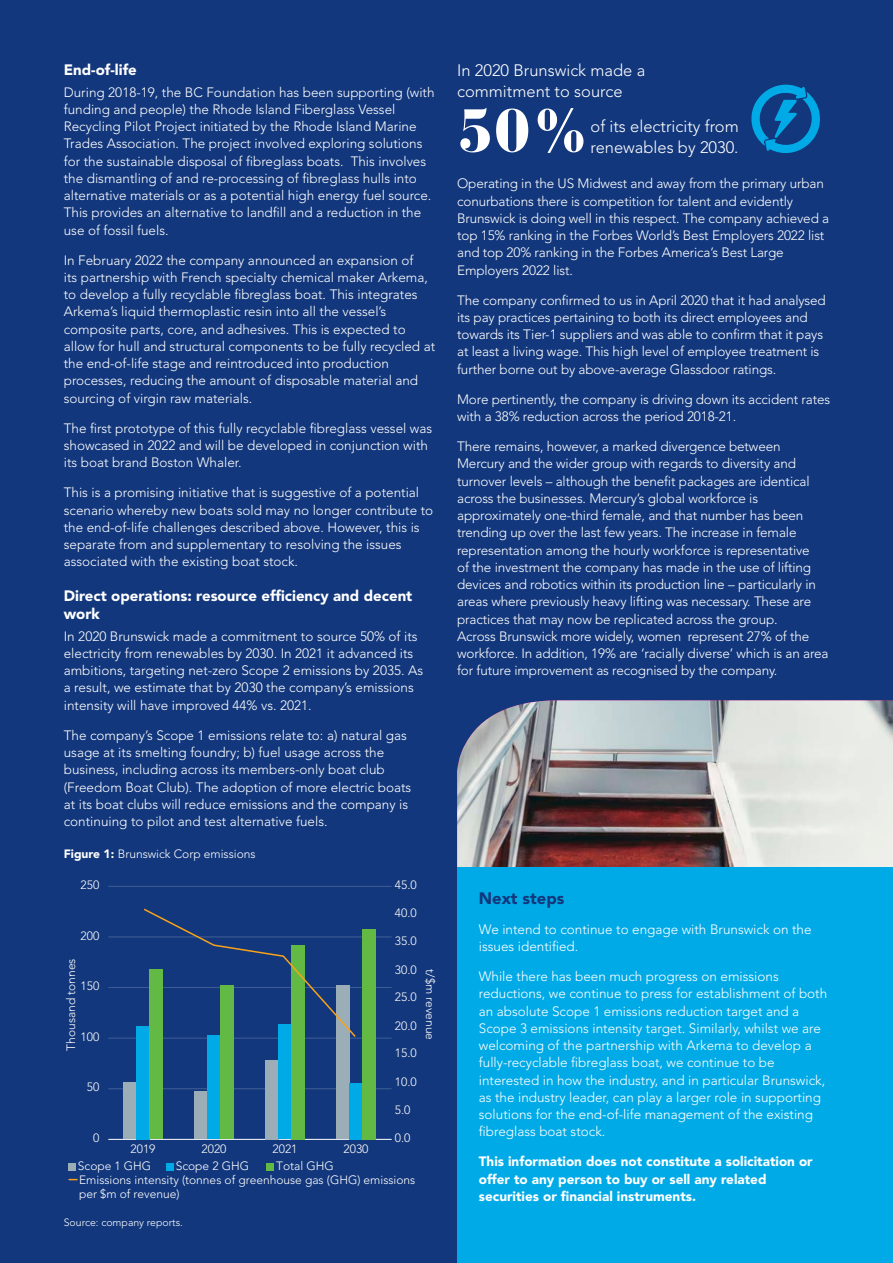
<style>
.page{position:relative;width:893px;height:1263px;background:#12377c}
.page>*{position:absolute;margin:0;border:0;box-sizing:border-box;transform-origin:0 0}
.t1{font:900 60px "Bauer Bodoni Std";color:#fff}
.t2{font:300 16.5px/21px "Avenir LT Std";color:#fff}
.t3{font:900 16.5px "Avenir LT Std";color:#12377c}
.t4{font:900 15px/18px "Avenir LT Std";color:#fff}
.t5{font:300 13.5px/17.2px "Avenir LT Std";color:#fff}
.t6{font:900 13.5px/17.2px "Avenir LT Std";color:#fff}
.t7{font:300 12px/14px "Avenir LT Std";color:#fff}
.t8{font:300 10.5px "Avenir LT Std";color:#fff}
.s1{font-weight:900}
</style>
<div class="page">
<hr style="left:108px;top:886px;width:284px;height:1px;background:#fff">
<hr style="left:108px;top:936px;width:284px;height:1px;background:#fff">
<hr style="left:108px;top:987px;width:284px;height:1px;background:#fff">
<hr style="left:108px;top:1038px;width:284px;height:1px;background:#fff">
<hr style="left:108px;top:1088px;width:284px;height:1px;background:#fff">
<hr style="left:108px;top:1139px;width:284px;height:1px;background:#fff">
<div style="left:68px;top:1163px;width:7px;height:8px;background:#9badb6"></div>
<div style="left:166px;top:1163px;width:7px;height:8px;background:#00aae7"></div>
<div style="left:123px;top:1082px;width:13px;height:57px;background:#9badb6"></div>
<div style="left:136px;top:1026px;width:14px;height:113px;background:#00aae7"></div>
<div style="left:150px;top:970px;width:13px;height:169px;background:#62ba45"></div>
<div style="left:194px;top:1091px;width:13px;height:48px;background:#9badb6"></div>
<div style="left:207px;top:1035px;width:14px;height:104px;background:#00aae7"></div>
<div style="left:221px;top:985px;width:13px;height:154px;background:#62ba45"></div>
<div style="left:265px;top:1060px;width:13px;height:79px;background:#9badb6"></div>
<div style="left:278px;top:1024px;width:14px;height:115px;background:#00aae7"></div>
<div style="left:292px;top:945px;width:13px;height:194px;background:#62ba45"></div>
<div style="left:336px;top:985px;width:13px;height:154px;background:#9badb6"></div>
<div style="left:349px;top:1083px;width:14px;height:56px;background:#00aae7"></div>
<div style="left:363px;top:929px;width:13px;height:210px;background:#62ba45"></div>
<svg style="left:142px;top:908px;width:215px;height:130px"></svg>
<div style="left:266px;top:1163px;width:8px;height:8px;background:#62ba45"></div>
<img style="left:457px;top:700px;width:436px;height:167px">
<div style="left:457px;top:867px;width:436px;height:396px;background:#00aae7"></div>
<svg style="left:751px;top:84px;width:69px;height:69px"></svg>
<p class="t4" style="left:64px;top:61px;width:75px">End-of-life</p>
<p class="t5" style="left:64px;top:83px;width:372px">During 2018-19, the BC Foundation has been supporting (with funding and people) the Rhode Island Fiberglass Vessel Recycling Pilot Project initiated by the Rhode Island Marine Trades Association. The project involved exploring solutions for the sustainable disposal of fibreglass boats. This involves the dismantling of and re-processing of fibreglass hulls into alternative materials or as a potential high energy fuel source.<br>This provides an alternative to landfill and a reduction in the use of fossil fuels.</p>
<p class="t5" style="left:64px;top:251px;width:373px">In February 2022 the company announced an expansion of<br>its partnership with French specialty chemical maker Arkema, to develop a fully recyclable fibreglass boat. This integrates Arkema’s liquid thermoplastic resin into all the vessel’s composite parts, core, and adhesives. This is expected to allow for hull and structural components to be fully recycled at the end-of-life stage and reintroduced into production processes, reducing the amount of disposable material and sourcing of virgin raw materials.</p>
<p class="t5" style="left:64px;top:419px;width:370px">The first prototype of this fully recyclable fibreglass vessel was showcased in 2022 and will be developed in conjunction with its boat brand Boston Whaler.</p>
<p class="t5" style="left:64px;top:484px;width:371px">This is a promising initiative that is suggestive of a potential scenario whereby new boats sold may no longer contribute to the end-of-life challenges described above. However, this is separate from and supplementary to resolving the issues associated with the existing boat stock.</p>
<p class="t4" style="left:64px;top:587px;width:350px">Direct operations: resource efficiency and decent work</p>
<p class="t5" style="left:64px;top:627px;width:361px">In 2020 Brunswick made a commitment to source 50% of its electricity from renewables by 2030. In 2021 it advanced its ambitions, targeting net-zero Scope 2 emissions by 2035. As a result, we estimate that by 2030 the company’s emissions intensity will have improved 44% vs. 2021.</p>
<p class="t5" style="left:64px;top:726px;width:349px">The company’s Scope 1 emissions relate to: a) natural gas usage at its smelting foundry; b) fuel usage across the business, including across its members-only boat club (Freedom Boat Club). The adoption of more electric boats at its boat clubs will reduce emissions and the company is continuing to pilot and test alternative fuels.</p>
<p class="t7" style="left:64px;top:847px;width:193px"><span class="s1">Figure 1:</span> Brunswick Corp emissions</p>
<p class="t7" style="left:81px;top:878px;width:20px">250</p>
<p class="t7" style="left:81px;top:928px;width:20px">200</p>
<p class="t7" style="left:395px;top:878px;width:23px">45.0</p>
<p class="t7" style="left:395px;top:905px;width:23px">40.0</p>
<p class="t7" style="left:395px;top:934px;width:23px">35.0</p>
<p class="t7" style="left:64px;top:1051px;width:94px;rotate:-90deg">Thousand tonnes</p>
<p class="t7" style="left:437px;top:969px;width:72px;rotate:90deg">t/$m revenue</p>
<p class="t7" style="left:395px;top:963px;width:23px">30.0</p>
<p class="t7" style="left:81px;top:979px;width:20px">150</p>
<p class="t7" style="left:395px;top:990px;width:23px">25.0</p>
<p class="t7" style="left:395px;top:1018px;width:23px">20.0</p>
<p class="t7" style="left:81px;top:1029px;width:20px">100</p>
<p class="t7" style="left:395px;top:1046px;width:23px">15.0</p>
<p class="t7" style="left:87px;top:1080px;width:14px">50</p>
<p class="t7" style="left:93px;top:1130px;width:8px">0</p>
<p class="t7" style="left:395px;top:1074px;width:23px">10.0</p>
<p class="t7" style="left:395px;top:1103px;width:17px">5.0</p>
<p class="t7" style="left:395px;top:1130px;width:17px">0.0</p>
<p class="t7" style="left:131px;top:1142px;width:26px">2019</p>
<p class="t7" style="left:202px;top:1142px;width:26px">2020</p>
<p class="t7" style="left:273px;top:1142px;width:26px">2021</p>
<p class="t7" style="left:344px;top:1142px;width:26px">2030</p>
<p class="t7" style="left:78px;top:1159px;width:75px">Scope 1 GHG</p>
<p class="t7" style="left:276px;top:1159px;width:59px">Total GHG</p>
<p class="t7" style="left:79px;top:1159px;width:338px;text-indent:97px">Scope 2 GHG<br>Emissions intensity (tonnes of greenhouse gas (GHG) emissions per $m of revenue)</p>
<p class="t8" style="left:64px;top:1216px;width:121px">Source: company reports.</p>
<p class="t2" style="left:457px;top:60px;width:190px">In 2020 Brunswick made a commitment to source</p>
<p class="t2" style="left:590px;top:116px;width:150px">of its electricity from</p>
<h1 class="t1" style="left:457px;top:94px;width:135px">50%</h1>
<p class="t2" style="left:590px;top:137px;width:150px">renewables by 2030.</p>
<p class="t5" style="left:457px;top:175px;width:374px">Operating in the US Midwest and away from the primary urban conurbations there is competition for talent and evidently Brunswick is doing well in this respect. The company achieved a top 15% ranking in the Forbes World’s Best Employers 2022 list and top 20% ranking in the Forbes America’s Best Large Employers 2022 list.</p>
<p class="t5" style="left:457px;top:291px;width:370px">The company confirmed to us in April 2020 that it had analysed its pay practices pertaining to both its direct employees and towards its Tier-1 suppliers and was able to confirm that it pays at least a living wage. This high level of employee treatment is further borne out by above-average Glassdoor ratings.</p>
<p class="t5" style="left:457px;top:390px;width:375px">More pertinently, the company is driving down its accident rates with a 38% reduction across the period 2018-21.</p>
<p class="t5" style="left:457px;top:438px;width:373px">There remains, however, a marked divergence between Mercury and the wider group with regards to diversity and turnover levels – although the benefit packages are identical across the businesses. Mercury’s global workforce is approximately one-third female, and that number has been trending up over the last few years. The increase in female representation among the hourly workforce is representative<br>of the investment the company has made in the use of lifting devices and robotics within its production line – particularly in areas where previously heavy lifting was necessary. These are practices that may now be replicated across the group.<br>Across Brunswick more widely, women represent 27% of the workforce. In addition, 19% are ‘racially diverse’ which is an area for future improvement as recognised by the company.</p>
<p class="t3" style="left:479px;top:888px;width:87px">Next steps</p>
<p class="t5" style="left:479px;top:921px;width:334px">We intend to continue to engage with Brunswick on the issues identified.</p>
<p class="t5" style="left:479px;top:968px;width:350px">While there has been much progress on emissions reductions, we continue to press for establishment of both an absolute Scope 1 emissions reduction target and a Scope 3 emissions intensity target. Similarly, whilst we are welcoming of the partnership with Arkema to develop a fully-recyclable fibreglass boat, we continue to be interested in how the industry, and in particular Brunswick, as the industry leader, can play a larger role in supporting solutions for the end-of-life management of the existing fibreglass boat stock.</p>
<p class="t6" style="left:479px;top:1153px;width:335px">This information does not constitute a solicitation or offer to any person to buy or sell any related securities or financial instruments.</p>
</div>
